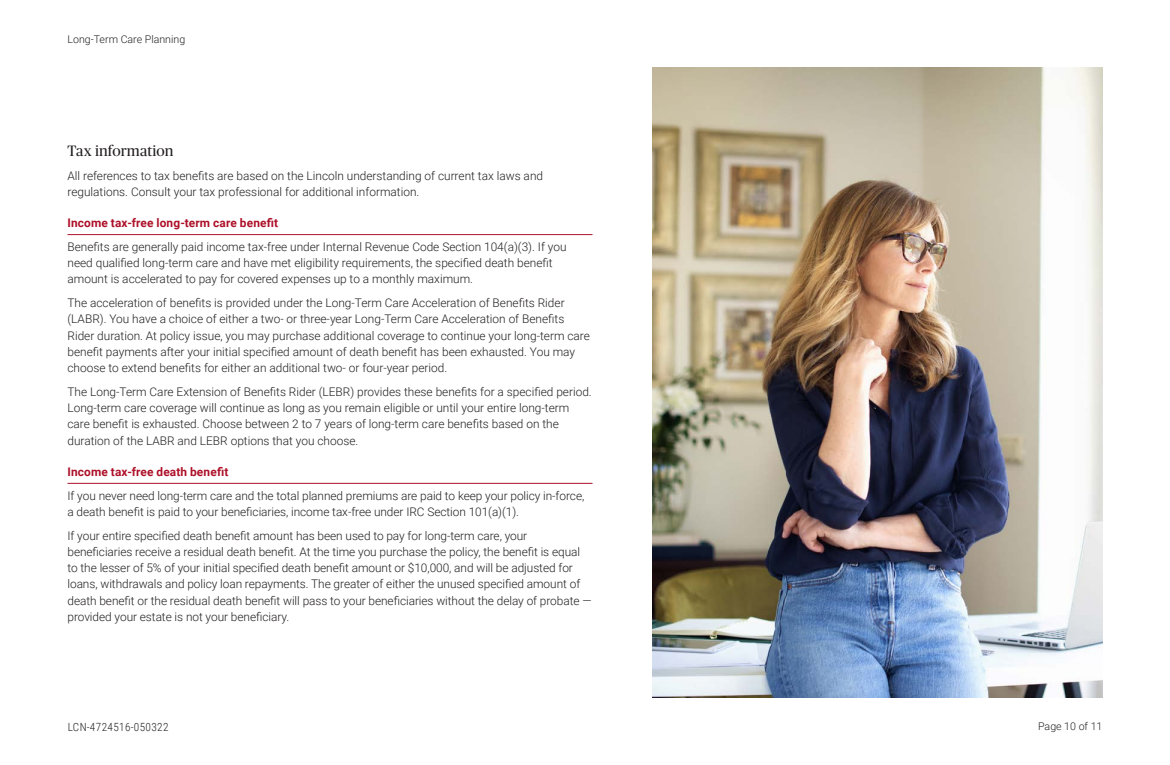
<style>
.page{position:relative;width:1170px;height:765px;background:#fff}
.page>*{position:absolute;margin:0;border:0;box-sizing:border-box;transform-origin:0 0}
.Subheader_2{font:15px "Publico Headline";letter-spacing:.005em;color:#231f20}
.Body_Copy{font:300 11.88px/16.2px "Roboto";color:#231f20}
.Subheader_4_Roboto_b{font:700 11.88px "Roboto";letter-spacing:.01em;color:#ad1129}
.t1{font:300 11.25px "Roboto Condensed";letter-spacing:.035em;color:#231f20}
.t2{font:300 10.62px "Roboto";color:#231f20}
</style>
<div class="page">
<hr style="left:68px;top:234px;width:524px;height:1px;background:#ad1129">
<hr style="left:68px;top:483px;width:524px;height:1px;background:#ad1129">
<img style="left:652px;top:68px;width:450px;height:630px">
<p class="t2" style="left:68px;top:31px;width:119px">Long-Term Care Planning</p>
<p class="Subheader_2" style="left:68px;top:140px;width:108px">Tax information</p>
<p class="Body_Copy" style="left:68px;top:167px;width:477px">All references to tax benefits are based on the Lincoln understanding of current tax laws and regulations. Consult your tax professional for additional information.</p>
<p class="Subheader_4_Roboto_b" style="left:68px;top:215px;width:212px">Income tax-free long-term care benefit</p>
<p class="Body_Copy" style="left:68px;top:238px;width:501px">Benefits are generally paid income tax-free under Internal Revenue Code Section 104(a)(3). If you need qualified long-term care and have met eligibility requirements, the specified death benefit amount is accelerated to pay for covered expenses up to a monthly maximum.</p>
<p class="Body_Copy" style="left:68px;top:294px;width:524px">The acceleration of benefits is provided under the Long-Term Care Acceleration of Benefits Rider (LABR). You have a choice of either a two- or three-year Long-Term Care Acceleration of Benefits Rider duration. At policy issue, you may purchase additional coverage to continue your long-term care benefit payments after your initial specified amount of death benefit has been exhausted. You may choose to extend benefits for either an additional two- or four-year period.</p>
<p class="Body_Copy" style="left:68px;top:383px;width:526px">The Long-Term Care Extension of Benefits Rider (LEBR) provides these benefits for a specified period.<br>Long-term care coverage will continue as long as you remain eligible or until your entire long-term care benefit is exhausted. Choose between 2 to 7 years of long-term care benefits based on the duration of the LABR and LEBR options that you choose.</p>
<p class="Subheader_4_Roboto_b" style="left:68px;top:463px;width:162px">Income tax-free death benefit</p>
<p class="Body_Copy" style="left:68px;top:487px;width:518px">If you never need long-term care and the total planned premiums are paid to keep your policy in-force, a death benefit is paid to your beneficiaries, income tax-free under IRC Section 101(a)(1).</p>
<p class="Body_Copy" style="left:68px;top:527px;width:526px">If your entire specified death benefit amount has been used to pay for long-term care, your beneficiaries receive a residual death benefit. At the time you purchase the policy, the benefit is equal to the lesser of 5% of your initial specified death benefit amount or $10,000, and will be adjusted for loans, withdrawals and policy loan repayments. The greater of either the unused specified amount of death benefit or the residual death benefit will pass to your beneficiaries without the delay of probate — provided your estate is not your beneficiary.</p>
<p class="t1" style="left:68px;top:719px;width:102px">LCN-4724516-050322</p>
<p class="t2" style="left:1038px;top:719px;width:66px">Page 10 of 11</p>
</div>
